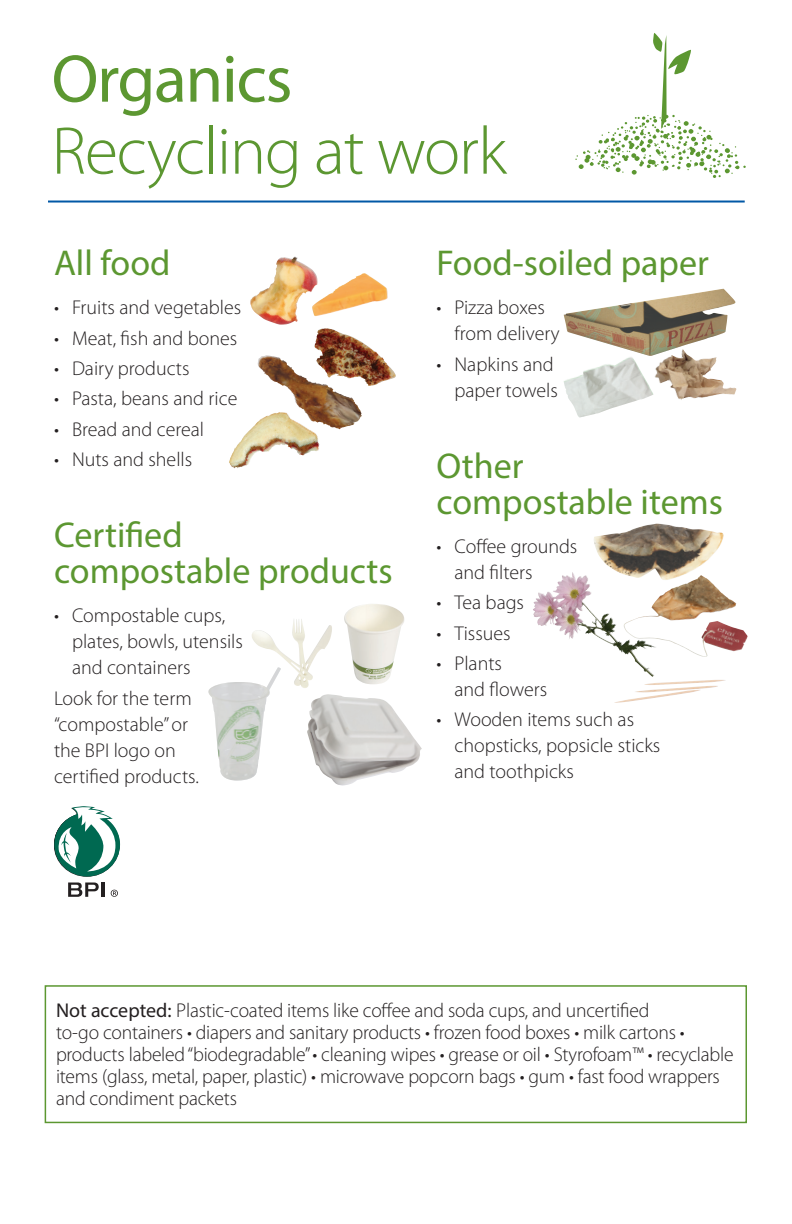
<style>
.page{position:relative;width:792px;height:1224px;background:#fff}
.page>*{position:absolute;margin:0;border:0;box-sizing:border-box;transform-origin:0 0}
.t1{font:300 68px/72px "Myriad Pro";letter-spacing:-.02em;color:#5c9731}
.Product_Header_O{font:36px/36px "Myriad Pro";color:#5c9731}
.Bullets_O{font:300 20px/26px "Myriad Pro";letter-spacing:-.005em;color:#231f20}
.s1{font-weight:400}
</style>
<div class="page">
<img style="left:258px;top:356px;width:100px;height:73px">
<img style="left:315px;top:328px;width:13px;height:40px">
<img style="left:229px;top:413px;width:49px;height:56px">
<div style="left:45px;top:985px;width:702px;height:138px;border:2px solid #5c9731"></div>
<img style="left:208px;top:682px;width:62px;height:99px">
<svg style="left:575px;top:33px;width:171px;height:145px"></svg>
<hr style="left:48px;top:201px;width:697px;height:2px;background:#0158a6">
<img style="left:255px;top:257px;width:40px;height:39px">
<img style="left:312px;top:273px;width:76px;height:43px">
<img style="left:564px;top:289px;width:171px;height:67px">
<img style="left:564px;top:357px;width:89px;height:60px">
<img style="left:653px;top:349px;width:75px;height:51px">
<img style="left:594px;top:524px;width:130px;height:52px">
<img style="left:614px;top:680px;width:111px;height:23px">
<svg style="left:566px;top:575px;width:6px;height:3px"></svg>
<img style="left:624px;top:576px;width:124px;height:81px">
<img style="left:252px;top:619px;width:80px;height:69px">
<img style="left:307px;top:694px;width:115px;height:92px">
<img style="left:344px;top:604px;width:60px;height:80px">
<svg style="left:111px;top:890px;width:7px;height:7px"></svg>
<svg style="left:68px;top:883px;width:31px;height:14px"></svg>
<hr style="left:101px;top:883px;width:3px;height:14px;background:#231f20">
<svg style="left:54px;top:806px;width:66px;height:70px"></svg>
<p class="t1" style="left:52px;top:44px;width:457px"><span class="s1">Organics<br></span>Recycling at work</p>
<p class="Product_Header_O" style="left:54px;top:244px;width:118px">All food</p>
<p class="Bullets_O" style="left:54px;top:295px;width:189px">• Fruits and vegetables</p>
<p class="Bullets_O" style="left:54px;top:325px;width:185px">• Meat, fish and bones</p>
<p class="Bullets_O" style="left:54px;top:356px;width:137px">• Dairy products</p>
<p class="Bullets_O" style="left:54px;top:386px;width:185px">• Pasta, beans and rice</p>
<p class="Bullets_O" style="left:54px;top:416px;width:152px">• Bread and cereal</p>
<p class="Bullets_O" style="left:54px;top:447px;width:140px">• Nuts and shells</p>
<p class="Product_Header_O" style="left:54px;top:516px;width:340px">Certified<br>compostable products</p>
<p class="Bullets_O" style="left:72px;top:603px;width:173px;text-indent:-18px">• Compostable cups, plates, bowls, utensils and containers</p>
<p class="Bullets_O" style="left:54px;top:685px;width:146px">Look for the term “compostable” or the BPI logo on certified products.</p>
<p class="Product_Header_O" style="left:436px;top:244px;width:274px">Food-soiled paper</p>
<p class="Bullets_O" style="left:454px;top:295px;width:107px;text-indent:-18px">• Pizza boxes from delivery</p>
<p class="Bullets_O" style="left:436px;top:351px;width:123px;text-align:right">• Napkins and paper towels</p>
<p class="Product_Header_O" style="left:436px;top:447px;width:288px">Other compostable items</p>
<p class="Bullets_O" style="left:454px;top:534px;width:124px;text-indent:-18px">• Coffee grounds and filters</p>
<p class="Bullets_O" style="left:436px;top:590px;width:89px">• Tea bags</p>
<p class="Bullets_O" style="left:436px;top:620px;width:76px">• Tissues</p>
<p class="Bullets_O" style="left:454px;top:651px;width:94px;text-indent:-18px">• Plants<br>and flowers</p>
<p class="Bullets_O" style="left:454px;top:707px;width:207px;text-indent:-18px">• Wooden items such as chopsticks, popsicle sticks and toothpicks</p>
<p class="Bullets_O" style="left:56px;top:1000px;width:679px;line-height:22px"><span class="s1">Not accepted:</span> Plastic-coated items like coffee and soda cups, and uncertified<br>to-go containers • diapers and sanitary products • frozen food boxes • milk cartons • products labeled “biodegradable” • cleaning wipes • grease or oil • Styrofoam™ • recyclable items (glass, metal, paper, plastic) • microwave popcorn bags • gum • fast food wrappers and condiment packets</p>
</div>
